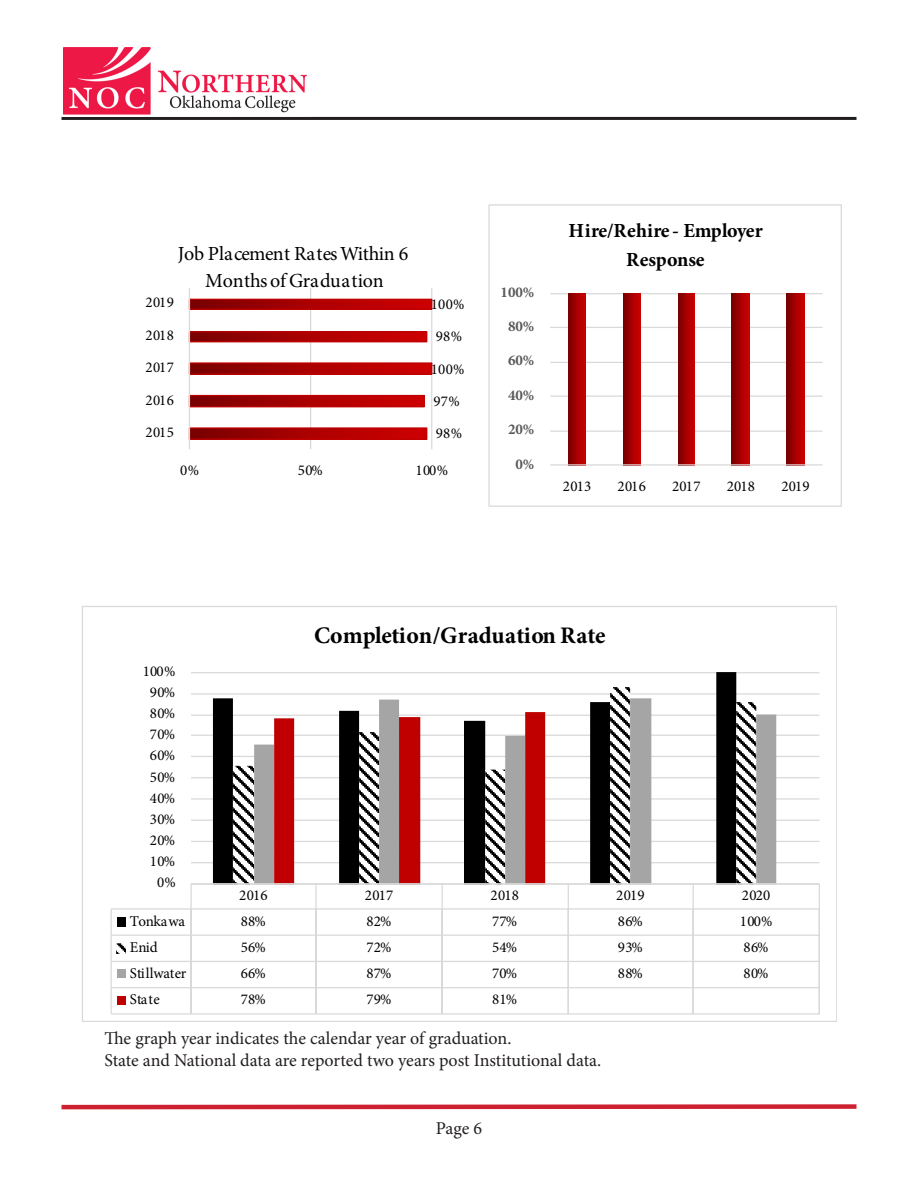
<style>
.page{position:relative;width:918px;height:1188px;background:#fff}
.page>*{position:absolute;margin:0;border:0;box-sizing:border-box;transform-origin:0 0}
.t1{font:700 23.7px "Minion Pro";color:#000}
.t2{font:19.95px/27.5px "Minion Pro";letter-spacing:-.01em;color:#000;text-align:center}
.t3{font:700 19.95px/28.8px "Minion Pro";color:#000;text-align:center}
.t4{font:18px "Minion Pro";letter-spacing:-.005em;color:#231f20}
.t5{font:15px "Minion Pro";letter-spacing:.02em;color:#000}
.t6{font:700 15px "Minion Pro";color:#595959}
.t7{font:15px "Minion Pro";letter-spacing:-.005em;color:#000}
.t8{font:15px "Minion Pro";letter-spacing:-.015em;color:#000}
</style>
<div class="page">
<hr style="left:62px;top:117px;width:794px;height:3px;background:#231f20">
<img style="left:63px;top:47px;width:248px;height:70px">
<svg style="left:61px;top:1104px;width:796px;height:6px"></svg>
<hr style="left:550px;top:431px;width:273px;height:1px;background:#d9d9d9">
<hr style="left:550px;top:396px;width:273px;height:1px;background:#d9d9d9">
<hr style="left:550px;top:362px;width:273px;height:1px;background:#d9d9d9">
<hr style="left:550px;top:327px;width:273px;height:1px;background:#d9d9d9">
<hr style="left:550px;top:293px;width:273px;height:1px;background:#d9d9d9">
<svg style="left:568px;top:293px;width:18px;height:171px"></svg>
<svg style="left:623px;top:293px;width:18px;height:171px"></svg>
<svg style="left:678px;top:293px;width:17px;height:171px"></svg>
<svg style="left:732px;top:293px;width:17px;height:171px"></svg>
<svg style="left:787px;top:293px;width:17px;height:171px"></svg>
<hr style="left:550px;top:464px;width:273px;height:2px;background:#d9d9d9">
<div style="left:488px;top:204px;width:353px;height:302px;border:1px solid #d9d9d9"></div>
<hr style="left:191px;top:862px;width:628px;height:1px;background:#d9d9d9">
<hr style="left:191px;top:841px;width:628px;height:1px;background:#d9d9d9">
<hr style="left:191px;top:820px;width:628px;height:1px;background:#d9d9d9">
<hr style="left:191px;top:798px;width:628px;height:2px;background:#d9d9d9">
<hr style="left:191px;top:777px;width:628px;height:1px;background:#d9d9d9">
<hr style="left:191px;top:756px;width:628px;height:1px;background:#d9d9d9">
<hr style="left:191px;top:735px;width:628px;height:1px;background:#d9d9d9">
<hr style="left:191px;top:715px;width:628px;height:1px;background:#d9d9d9">
<hr style="left:191px;top:693px;width:628px;height:2px;background:#d9d9d9">
<hr style="left:191px;top:672px;width:628px;height:1px;background:#d9d9d9">
<svg style="left:213px;top:672px;width:523px;height:211px"></svg>
<svg style="left:233px;top:687px;width:523px;height:196px"></svg>
<svg style="left:254px;top:698px;width:522px;height:185px"></svg>
<svg style="left:274px;top:712px;width:271px;height:171px"></svg>
<hr style="left:191px;top:883px;width:628px;height:2px;background:#d9d9d9">
<hr style="left:190px;top:884px;width:2px;height:25px;background:#d9d9d9">
<hr style="left:315px;top:884px;width:2px;height:25px;background:#d9d9d9">
<hr style="left:111px;top:908px;width:708px;height:2px;background:#d9d9d9">
<hr style="left:190px;top:909px;width:2px;height:26px;background:#d9d9d9">
<hr style="left:315px;top:909px;width:2px;height:26px;background:#d9d9d9">
<div style="left:117px;top:917px;width:9px;height:10px;background:#000"></div>
<hr style="left:111px;top:935px;width:708px;height:1px;background:#d9d9d9">
<hr style="left:190px;top:935px;width:2px;height:26px;background:#d9d9d9">
<hr style="left:315px;top:935px;width:2px;height:26px;background:#d9d9d9">
<svg style="left:117px;top:943px;width:9px;height:10px"></svg>
<hr style="left:111px;top:961px;width:708px;height:1px;background:#d9d9d9">
<hr style="left:190px;top:961px;width:2px;height:27px;background:#d9d9d9">
<hr style="left:315px;top:961px;width:2px;height:27px;background:#d9d9d9">
<div style="left:117px;top:970px;width:9px;height:8px;background:#a5a5a5"></div>
<hr style="left:111px;top:987px;width:708px;height:1px;background:#d9d9d9">
<svg style="left:111px;top:910px;width:1px;height:103px"></svg>
<hr style="left:111px;top:1013px;width:708px;height:2px;background:#d9d9d9">
<hr style="left:190px;top:988px;width:2px;height:26px;background:#d9d9d9">
<hr style="left:315px;top:988px;width:2px;height:26px;background:#d9d9d9">
<svg style="left:442px;top:885px;width:1px;height:128px"></svg>
<svg style="left:568px;top:885px;width:1px;height:128px"></svg>
<svg style="left:693px;top:885px;width:1px;height:128px"></svg>
<svg style="left:819px;top:884px;width:1px;height:130px"></svg>
<div style="left:117px;top:996px;width:9px;height:9px;background:#c00000"></div>
<hr style="left:310px;top:288px;width:1px;height:161px;background:#d9d9d9">
<hr style="left:431px;top:288px;width:1px;height:161px;background:#d9d9d9">
<svg style="left:191px;top:429px;width:234px;height:9px"></svg>
<div style="left:189px;top:427px;width:238px;height:13px;border:1px solid #c00000"></div>
<svg style="left:191px;top:397px;width:232px;height:8px"></svg>
<div style="left:189px;top:395px;width:236px;height:12px;border:1px solid #c00000"></div>
<svg style="left:191px;top:364px;width:239px;height:9px"></svg>
<div style="left:189px;top:362px;width:243px;height:13px;border:1px solid #c00000"></div>
<svg style="left:191px;top:333px;width:234px;height:7px"></svg>
<div style="left:189px;top:331px;width:238px;height:11px;border:1px solid #c00000"></div>
<svg style="left:191px;top:301px;width:239px;height:7px"></svg>
<div style="left:189px;top:299px;width:243px;height:11px;border:1px solid #c00000"></div>
<hr style="left:189px;top:288px;width:1px;height:161px;background:#d9d9d9">
<p class="t2" style="left:178px;top:240px;width:232px">Job Placement Rates Within 6<br>Months of Graduation</p>
<p class="t5" style="left:146px;top:292px;width:30px">2019</p>
<p class="t5" style="left:431px;top:294px;width:35px">100%</p>
<p class="t5" style="left:146px;top:325px;width:30px">2018</p>
<p class="t5" style="left:436px;top:326px;width:28px">98%</p>
<p class="t5" style="left:146px;top:357px;width:30px">2017</p>
<p class="t5" style="left:431px;top:359px;width:35px">100%</p>
<p class="t5" style="left:146px;top:390px;width:30px">2016</p>
<p class="t5" style="left:433px;top:391px;width:28px">97%</p>
<p class="t5" style="left:146px;top:422px;width:30px">2015</p>
<p class="t5" style="left:436px;top:424px;width:28px">98%</p>
<p class="t5" style="left:180px;top:460px;width:20px">0%</p>
<p class="t5" style="left:298px;top:460px;width:27px">50%</p>
<p class="t5" style="left:416px;top:460px;width:34px">100%</p>
<p class="t6" style="left:501px;top:281px;width:35px">100%</p>
<p class="t6" style="left:508px;top:316px;width:28px">80%</p>
<p class="t6" style="left:508px;top:350px;width:28px">60%</p>
<p class="t6" style="left:508px;top:384px;width:28px">40%</p>
<p class="t6" style="left:508px;top:419px;width:28px">20%</p>
<p class="t6" style="left:515px;top:453px;width:20px">0%</p>
<p class="t3" style="left:569px;top:216px;width:196px">Hire/Rehire - Employer<br>Response</p>
<p class="t5" style="left:563px;top:476px;width:30px">2013</p>
<p class="t5" style="left:618px;top:476px;width:30px">2016</p>
<p class="t5" style="left:672px;top:476px;width:30px">2017</p>
<p class="t5" style="left:727px;top:476px;width:30px">2018</p>
<p class="t5" style="left:781px;top:476px;width:30px">2019</p>
<p class="t5" style="left:143px;top:661px;width:34px">100%</p>
<p class="t5" style="left:150px;top:682px;width:27px">90%</p>
<p class="t5" style="left:150px;top:703px;width:27px">80%</p>
<p class="t5" style="left:150px;top:724px;width:27px">70%</p>
<p class="t5" style="left:150px;top:746px;width:27px">60%</p>
<p class="t5" style="left:150px;top:767px;width:27px">50%</p>
<p class="t5" style="left:150px;top:788px;width:27px">40%</p>
<p class="t5" style="left:150px;top:809px;width:27px">30%</p>
<p class="t5" style="left:150px;top:830px;width:27px">20%</p>
<p class="t5" style="left:150px;top:851px;width:27px">10%</p>
<p class="t5" style="left:157px;top:873px;width:20px">0%</p>
<p class="t1" style="left:314px;top:618px;width:293px">Completion/Graduation Rate</p>
<p class="t5" style="left:239px;top:885px;width:30px">2016</p>
<p class="t5" style="left:365px;top:885px;width:30px">2017</p>
<p class="t5" style="left:491px;top:885px;width:30px">2018</p>
<p class="t5" style="left:616px;top:885px;width:30px">2019</p>
<p class="t5" style="left:742px;top:885px;width:30px">2020</p>
<p class="t8" style="left:130px;top:911px;width:57px">Tonkawa</p>
<p class="t5" style="left:241px;top:911px;width:27px">88%</p>
<p class="t5" style="left:366px;top:911px;width:27px">82%</p>
<p class="t5" style="left:492px;top:911px;width:27px">77%</p>
<p class="t5" style="left:618px;top:911px;width:27px">86%</p>
<p class="t5" style="left:740px;top:911px;width:34px">100%</p>
<p class="t5" style="left:130px;top:937px;width:29px">Enid</p>
<p class="t5" style="left:241px;top:937px;width:27px">56%</p>
<p class="t5" style="left:366px;top:937px;width:27px">72%</p>
<p class="t5" style="left:492px;top:937px;width:27px">54%</p>
<p class="t5" style="left:618px;top:937px;width:27px">93%</p>
<p class="t5" style="left:744px;top:937px;width:27px">86%</p>
<p class="t7" style="left:130px;top:963px;width:58px">Stillwater</p>
<p class="t5" style="left:241px;top:963px;width:27px">66%</p>
<p class="t5" style="left:366px;top:963px;width:27px">87%</p>
<p class="t5" style="left:492px;top:963px;width:27px">70%</p>
<p class="t5" style="left:618px;top:963px;width:27px">88%</p>
<p class="t5" style="left:744px;top:963px;width:27px">80%</p>
<p class="t5" style="left:130px;top:989px;width:32px">State</p>
<p class="t5" style="left:241px;top:989px;width:27px">78%</p>
<p class="t5" style="left:366px;top:989px;width:27px">79%</p>
<p class="t5" style="left:492px;top:989px;width:27px">81%</p>
<p class="t4" style="left:104px;top:1027px;width:409px">The graph year indicates the calendar year of graduation.</p>
<p class="t4" style="left:104px;top:1048px;width:498px">State and National data are reported two years post Institutional data.</p>
<p class="t4" style="left:436px;top:1116px;width:48px">Page 6</p>
</div>
